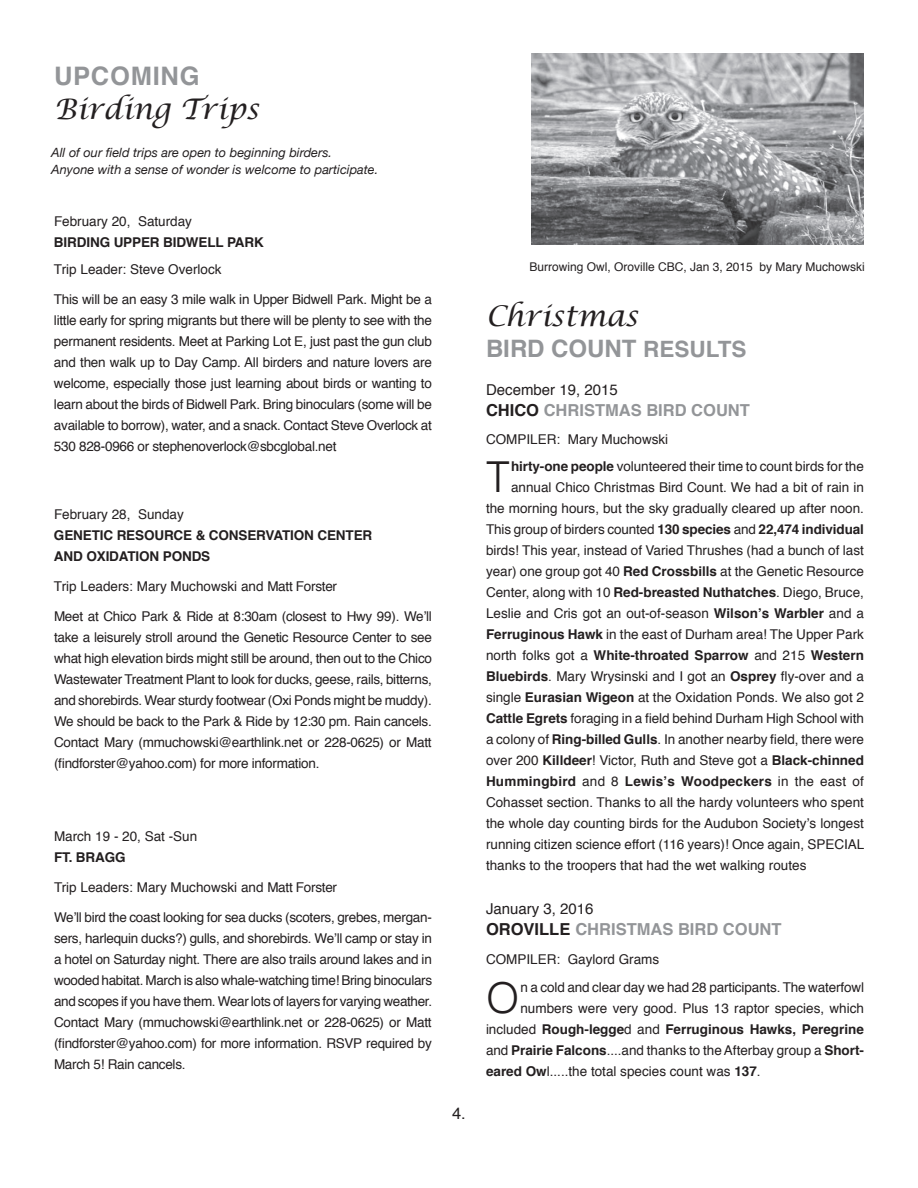
<style>
.page{position:relative;width:918px;height:1188px;background:#fff}
.page>*{position:absolute;margin:0;border:0;box-sizing:border-box;transform-origin:0 0}
.t1{font:300 42.75px "Helvetica";color:#231f20}
.t2{font:italic 28.5px "Lucida Calligraphy";color:#231f20}
.t3{font:700 25.5px "Helvetica";letter-spacing:.03em;color:#939598}
.t4{font:700 24px "Helvetica";color:#939598}
.t5{font:700 16.5px "Helvetica";color:#939598}
.t6{font:16.5px "Helvetica";color:#231f20}
.t7{font:15px "Helvetica";color:#231f20}
.t8{font:13.5px/21px "Helvetica";color:#231f20;text-align:justify}
.t9{font:700 13.5px/21px "Helvetica";color:#231f20}
.t10{font:italic 12.75px/16.5px "Helvetica Neue";color:#231f20}
.t11{font:12px "Helvetica";color:#231f20}
.s1{font-size:22.5px}
.s2{color:#231f20}
.s3{font-weight:700}
.s4{font-weight:400}
.s5{color:#919396}
</style>
<div class="page">
<img style="left:531px;top:53px;width:333px;height:192px">
<h3 class="t3" style="left:54px;top:55px;width:147px">UPCOMING</h3>
<h2 class="t2" style="left:54px;top:92px;width:207px">Birding Trips</h2>
<p class="t10" style="left:51px;top:144px;width:329px">All of our field trips are open to beginning birders.<br>Anyone with a sense of wonder is welcome to participate.</p>
<p class="t8" style="left:54px;top:211px;width:140px">February 20, Saturday</p>
<p class="t9" style="left:54px;top:232px;width:211px">BIRDING UPPER BIDWELL PARK</p>
<p class="t8" style="left:54px;top:259px;width:169px">Trip Leader: Steve Overlock</p>
<p class="t8" style="left:54px;top:289px;width:379px">This will be an easy 3 mile walk in Upper Bidwell Park. Might be a little early for spring migrants but there will be plenty to see with the permanent residents. Meet at Parking Lot E, just past the gun club and then walk up to Day Camp. All birders and nature lovers are welcome, especially those just learning about birds or wanting to learn about the birds of Bidwell Park. Bring binoculars (some will be available to borrow), water, and a snack. Contact Steve Overlock at 530 828-0966 or stephenoverlock@sbcglobal.net</p>
<h2 class="t2" style="left:486px;top:298px;width:154px">Christmas</h2>
<p class="t11" style="left:530px;top:257px;width:337px">Burrowing Owl, Oroville CBC, Jan 3, 2015 by Mary Muchowski</p>
<h3 class="t4" style="left:486px;top:329px;width:262px">BIRD COUNT <span class="s1">RESULTS</span></h3>
<p class="t7" style="left:486px;top:378px;width:133px">December 19, 2015</p>
<p class="t5" style="left:486px;top:397px;width:265px"><span class="s2">CHICO</span> CHRISTMAS BIRD COUNT</p>
<p class="t8" style="left:486px;top:429px;width:184px">COMPILER: Mary Muchowski</p>
<h1 class="t1" style="left:486px;top:450px;width:25px">T</h1>
<p class="t8" style="left:511px;top:456px;width:354px"><span class="s3">hirty-one people</span> volunteered their time to count birds for the</p>
<p class="t8" style="left:511px;top:477px;width:354px">annual Chico Christmas Bird Count. We had a bit of rain in</p>
<p class="t8" style="left:486px;top:498px;width:379px">the morning hours, but the sky gradually cleared up after noon.</p>
<p class="t8" style="left:486px;top:519px;width:380px">This group of birders counted <span class="s3">130 species</span> and <span class="s3">22,474 individual</span></p>
<p class="t8" style="left:486px;top:540px;width:379px">birds! This year, instead of Varied Thrushes (had a bunch of last</p>
<p class="t8" style="left:486px;top:561px;width:379px">year) one group got 40 <span class="s3">Red Crossbills</span> at the Genetic Resource</p>
<p class="t8" style="left:486px;top:582px;width:379px">Center, along with 10 <span class="s3">Red-breasted Nuthatches</span>. Diego, Bruce,</p>
<p class="t8" style="left:486px;top:603px;width:379px">Leslie and Cris got an out-of-season <span class="s3">Wilson’s Warbler</span> and a</p>
<p class="t8" style="left:486px;top:624px;width:379px"><span class="s3">Ferruginous Hawk</span> in the east of Durham area! The Upper Park</p>
<p class="t9" style="left:486px;top:645px;width:379px"><span class="s4">north folks got a</span> White-throated Sparrow <span class="s4">and 215</span> Western</p>
<p class="t8" style="left:486px;top:666px;width:379px"><span class="s3">Bluebirds</span>. Mary Wrysinski and I got an <span class="s3">Osprey</span> fly-over and a</p>
<p class="t8" style="left:486px;top:687px;width:380px">single <span class="s3">Eurasian Wigeon</span> at the Oxidation Ponds. We also got 2</p>
<p class="t8" style="left:486px;top:708px;width:380px"><span class="s3">Cattle Egrets</span> foraging in a field behind Durham High School with</p>
<p class="t8" style="left:486px;top:729px;width:380px">a colony of <span class="s3">Ring-billed Gulls</span>. In another nearby field, there were</p>
<p class="t8" style="left:486px;top:750px;width:380px">over 200 <span class="s3">Killdeer</span>! Victor, Ruth and Steve got a <span class="s3">Black-chinned</span></p>
<p class="t9" style="left:486px;top:771px;width:380px">Hummingbird <span class="s4">and 8</span> Lewis’s Woodpeckers <span class="s4">in the east of</span></p>
<p class="t8" style="left:486px;top:792px;width:379px">Cohasset section. Thanks to all the hardy volunteers who spent</p>
<p class="t8" style="left:486px;top:813px;width:379px">the whole day counting birds for the Audubon Society’s longest</p>
<p class="t8" style="left:486px;top:834px;width:380px">running citizen science effort (116 years)! Once again, SPECIAL</p>
<p class="t8" style="left:486px;top:855px;width:322px">thanks to the troopers that had the wet walking routes</p>
<p class="t7" style="left:486px;top:898px;width:109px">January 3, 2016</p>
<p class="t5" style="left:486px;top:916px;width:297px"><span class="s2">OROVILLE</span> <span class="s5">C</span>HRISTMAS BIRD COUNT</p>
<p class="t8" style="left:486px;top:949px;width:175px">COMPILER: Gaylord Grams</p>
<h1 class="t1" style="left:486px;top:972px;width:35px">O</h1>
<p class="t8" style="left:520px;top:978px;width:345px">n a cold and clear day we had 28 participants. The waterfowl</p>
<p class="t8" style="left:54px;top:504px;width:131px">February 28, Sunday</p>
<p class="t9" style="left:54px;top:525px;width:320px">GENETIC RESOURCE &amp; CONSERVATION CENTER<br>AND OXIDATION PONDS</p>
<p class="t8" style="left:54px;top:576px;width:285px">Trip Leaders: Mary Muchowski and Matt Forster</p>
<p class="t8" style="left:54px;top:606px;width:379px">Meet at Chico Park &amp; Ride at 8:30am (closest to Hwy 99). We’ll take a leisurely stroll around the Genetic Resource Center to see what high elevation birds might still be around, then out to the Chico Wastewater Treatment Plant to look for ducks, geese, rails, bitterns, and shorebirds. Wear sturdy footwear (Oxi Ponds might be muddy).<br>We should be back to the Park &amp; Ride by 12:30 pm. Rain cancels.<br>Contact Mary (mmuchowski@earthlink.net or 228-0625) or Matt (findforster@yahoo.com) for more information.</p>
<p class="t8" style="left:54px;top:827px;width:145px">March 19 - 20, Sat -Sun</p>
<p class="t9" style="left:54px;top:847px;width:73px">FT. BRAGG</p>
<p class="t8" style="left:54px;top:878px;width:285px">Trip Leaders: Mary Muchowski and Matt Forster</p>
<p class="t8" style="left:54px;top:908px;width:380px">We’ll bird the coast looking for sea ducks (scoters, grebes, mergan&shy;sers, harlequin ducks?) gulls, and shorebirds. We’ll camp or stay in a hotel on Saturday night. There are also trails around lakes and in wooded habitat. March is also whale-watching time! Bring binoculars and scopes if you have them. Wear lots of layers for varying weather.<br>Contact Mary (mmuchowski@earthlink.net or 228-0625) or Matt (findforster@yahoo.com) for more information. RSVP required by March 5! Rain cancels.</p>
<p class="t8" style="left:520px;top:999px;width:345px">numbers were very good. Plus 13 raptor species, which</p>
<p class="t9" style="left:486px;top:1019px;width:380px"><span class="s4">included</span> Rough-legge<span class="s4">d and</span> Ferruginous Hawks, Peregrine</p>
<p class="t8" style="left:486px;top:1041px;width:379px">and <span class="s3">Prairie Falcons</span>....and thanks to the Afterbay group a <span class="s3">Short-</span></p>
<p class="t8" style="left:486px;top:1062px;width:276px"><span class="s3">eared Ow</span>l.....the total species count was <span class="s3">137</span>.</p>
<p class="t6" style="left:452px;top:1101px;width:15px">4.</p>
</div>
